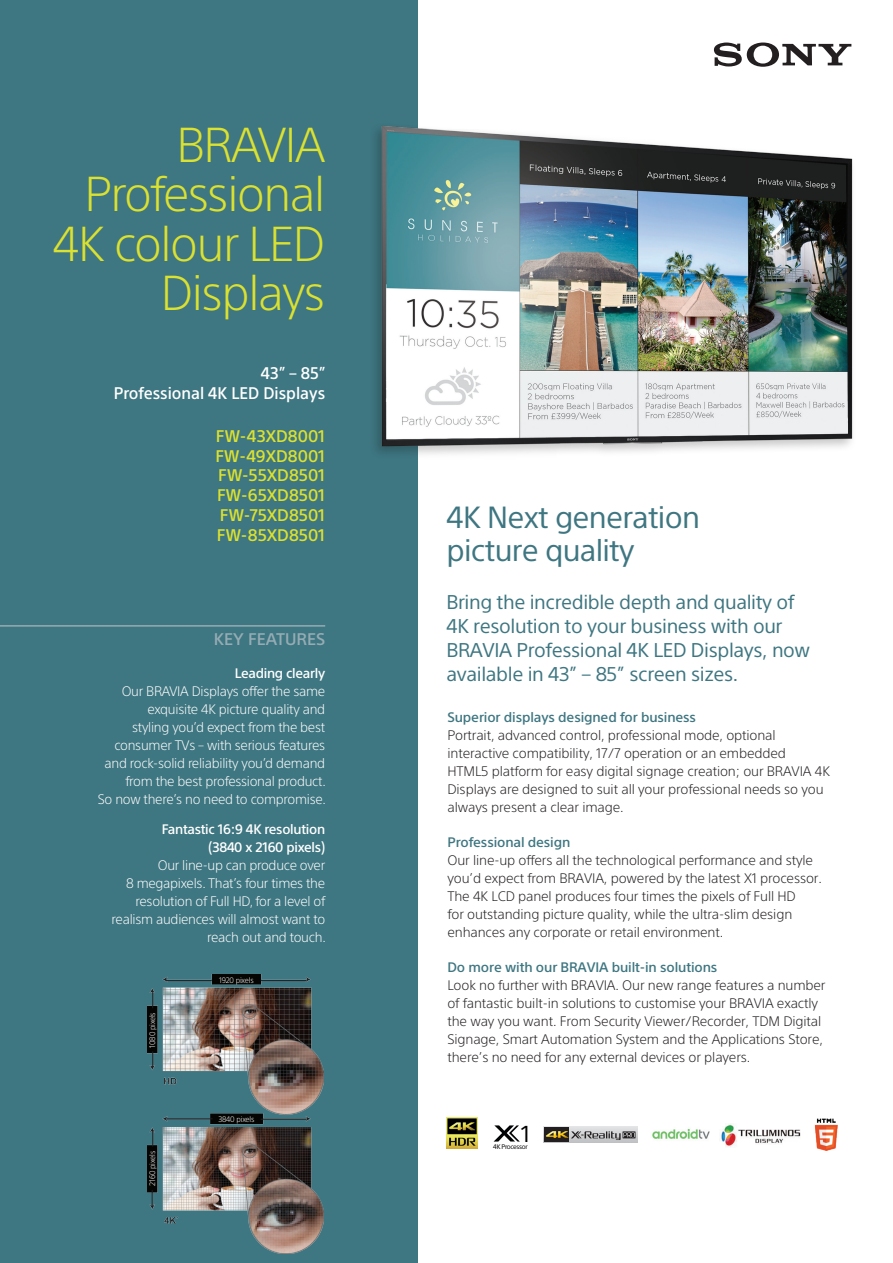
<style>
.page{position:relative;width:893px;height:1263px;background:#fff}
.page>*{position:absolute;margin:0;border:0;box-sizing:border-box;transform-origin:0 0}
.t1{font:300 48px/49.5px "SST Std";letter-spacing:-.03em;color:#dbe130;text-align:right}
.t2{font:30px/33px "SST Std";letter-spacing:-.025em;color:#3e7681}
.t3{font:22.65px "SST Pro";color:#000001}
.t4{font:19.5px/24px "SST Std";letter-spacing:-.02em;color:#3e7681}
.t5{font:500 16.5px/19.8px "SST Std";color:#dbe130;text-align:justify}
.t6{font:500 16.5px/19.5px "SST Std";color:#fff;text-align:right;scale:.95 1}
.t7{font:500 16.5px "SST Std";color:#95acb4}
.t8{font:300 13.5px/18px "SST Std";letter-spacing:-.01em;color:#231f20}
.t9{font:300 13.5px/18px "SST Std";letter-spacing:-.02em;color:#fff;text-align:right}
.t10{font:500 13.5px "SST Std";letter-spacing:-.01em;color:#3e7681}
.t11{font:500 13.5px/18px "SST Std";letter-spacing:-.02em;color:#fff;text-align:right}
.t12{font:300 7.8px "SST Pro";letter-spacing:-.02em;color:#fff;scale:.95 1}
.t13{font:6.45px "SST Pro";letter-spacing:-.05em;color:#000001}
</style>
<div class="page">
<div style="left:0;top:0;width:418px;height:1263px;background:#3e7681"></div>
<hr style="left:0;top:625px;width:325px;height:2px;background:#95acb4">
<svg style="left:714px;top:43px;width:137px;height:24px"></svg>
<img style="left:719px;top:1124px;width:82px;height:23px">
<img style="left:814px;top:1119px;width:24px;height:31px">
<img style="left:446px;top:1118px;width:31px;height:31px">
<img style="left:652px;top:1128px;width:58px;height:11px">
<svg style="left:543px;top:1126px;width:94px;height:17px"></svg>
<div style="left:544px;top:1127px;width:25px;height:15px;background:#231f20"></div>
<svg style="left:546px;top:1131px;width:89px;height:9px"></svg>
<img style="left:147px;top:975px;width:176px;height:278px">
<hr style="left:167px;top:1118px;width:46px;height:1px;background:#231f20">
<hr style="left:261px;top:1119px;width:46px;height:1px;background:#231f20">
<hr style="left:261px;top:980px;width:46px;height:1px;background:#231f20">
<hr style="left:166px;top:980px;width:46px;height:1px;background:#231f20">
<svg style="left:152px;top:992px;width:1px;height:16px"></svg>
<svg style="left:152px;top:1051px;width:1px;height:16px"></svg>
<svg style="left:152px;top:1130px;width:1px;height:16px"></svg>
<svg style="left:152px;top:1190px;width:1px;height:16px"></svg>
<svg style="left:494px;top:1125px;width:25px;height:16px"></svg>
<img style="left:376px;top:126px;width:477px;height:329px">
<h1 class="t1" style="left:53px;top:120px;width:274px">BRAVIA<br>Professional<br>4K colour LED<br>Displays</h1>
<p class="t6" style="left:114px;top:363px;width:225px">43” – 85”<br>Professional 4K LED Displays</p>
<p class="t5" style="left:215px;top:426px;width:111px">FW-43XD8001<br>FW-49XD8001<br>FW-55XD8501<br>FW-65XD8501<br>FW-75XD8501<br>FW-85XD8501</p>
<p class="t7" style="left:214px;top:629px;width:113px">KEY FEATURES</p>
<h2 class="t2" style="left:446px;top:501px;width:255px">4K Next generation picture quality</h2>
<h3 class="t4" style="left:446px;top:590px;width:365px">Bring the incredible depth and quality of<br>4K resolution to your business with our<br>BRAVIA Professional 4K LED Displays, now</h3>
<p class="t11" style="left:235px;top:664px;width:92px">Leading clearly</p>
<h3 class="t4" style="left:446px;top:662px;width:293px">available in 43” – 85” screen sizes.</h3>
<p class="t9" style="left:98px;top:682px;width:230px">Our BRAVIA Displays offer the same exquisite 4K picture quality and<br>styling you’d expect from the best consumer TVs – with serious features and rock-solid reliability you’d demand from the best professional product.<br>So now there’s no need to compromise.</p>
<p class="t11" style="left:162px;top:820px;width:165px">Fantastic 16:9 4K resolution (3840 x 2160 pixels)</p>
<p class="t9" style="left:112px;top:856px;width:216px">Our line-up can produce over<br>8 megapixels. That’s four times the resolution of Full HD, for a level of realism audiences will almost want to reach out and touch.</p>
<p class="t10" style="left:447px;top:709px;width:250px">Superior displays designed for business</p>
<p class="t8" style="left:447px;top:726px;width:384px">Portrait, advanced control, professional mode, optional interactive compatibility, 17/7 operation or an embedded HTML5 platform for easy digital signage creation; our BRAVIA 4K Displays are designed to suit all your professional needs so you always present a clear image.</p>
<p class="t10" style="left:447px;top:834px;width:124px">Professional design</p>
<p class="t8" style="left:447px;top:851px;width:376px">Our line-up offers all the technological performance and style you’d expect from BRAVIA, powered by the latest X1 processor.<br>The 4K LCD panel produces four times the pixels of Full HD<br>for outstanding picture quality, while the ultra-slim design enhances any corporate or retail environment.</p>
<p class="t10" style="left:447px;top:959px;width:271px">Do more with our BRAVIA built-in solutions</p>
<p class="t8" style="left:447px;top:976px;width:380px">Look no further with BRAVIA. Our new range features a number of fantastic built-in solutions to customise your BRAVIA exactly the way you want. From Security Viewer/Recorder, TDM Digital Signage, Smart Automation System and the Applications Store, there’s no need for any external devices or players.</p>
<p class="t12" style="left:219px;top:975px;width:38px">1920 pixels</p>
<p class="t12" style="left:148px;top:1047px;width:39px;rotate:-90deg">1080 pixels</p>
<p class="t12" style="left:148px;top:1185px;width:38px;rotate:-90deg">2160 pixels</p>
<p class="t12" style="left:218px;top:1114px;width:40px">3840 pixels</p>
<h3 class="t3" style="left:521px;top:1120px;width:10px">1</h3>
<p class="t13" style="left:493px;top:1143px;width:36px">4K Processor</p>
</div>
